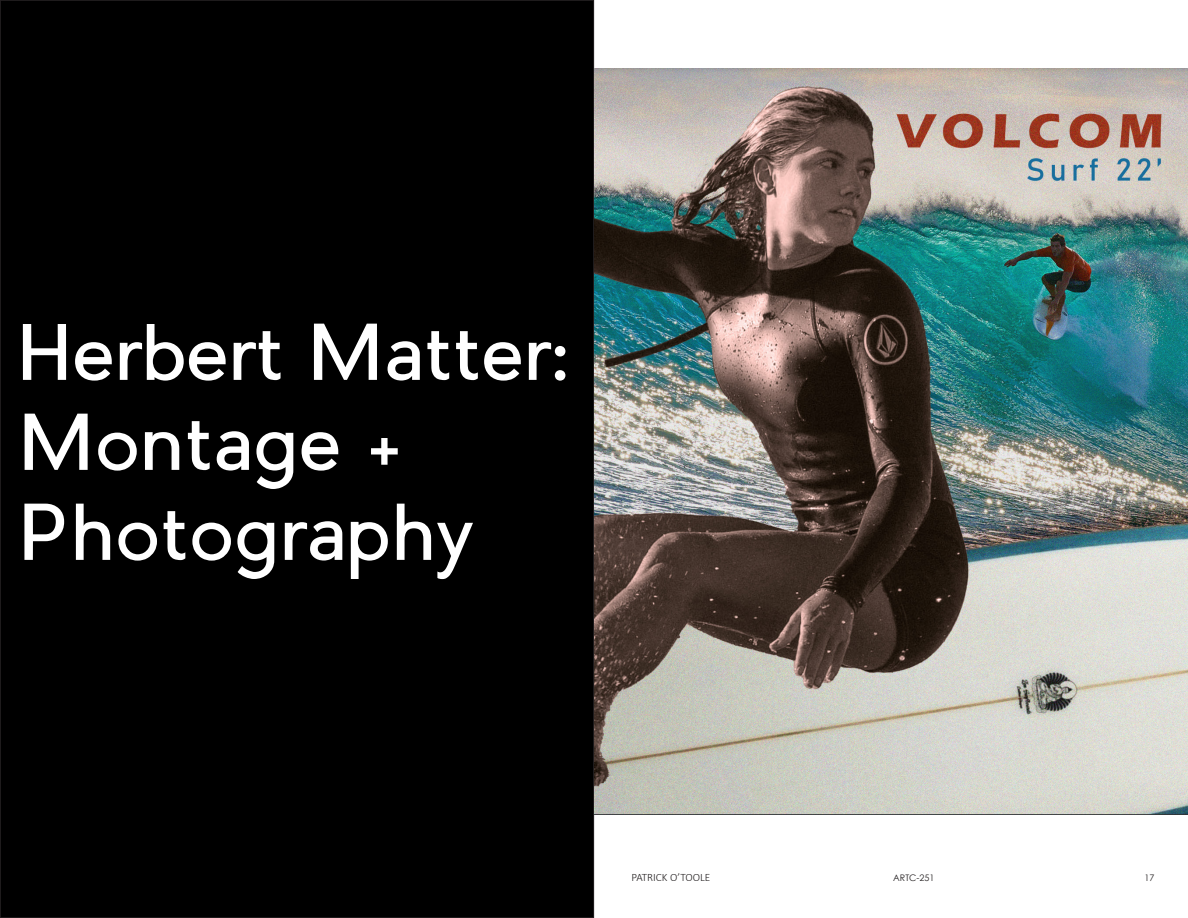
<style>
.page{position:relative;width:1188px;height:918px;background:#fff}
.page>*{position:absolute;margin:0;border:0;box-sizing:border-box;transform-origin:0 0}
.t1{font:75px/90px "Preface Sans";color:#fff}
.t2{font:300 11.25px "Calibri";color:#231f20}
.t3{font:9px "Century Gothic";color:#231f20}
</style>
<div class="page">
<div style="left:0;top:0;width:594px;height:918px;background:#000"></div>
<img style="left:594px;top:69px;width:594px;height:745px">
<p class="t1" style="left:18px;top:307px;width:553px">Herbert Matter:<br>Montage +<br>Photography</p>
<p class="t2" style="left:632px;top:870px;width:80px">PATRICK O’TOOLE</p>
<p class="t3" style="left:893px;top:871px;width:43px">ARTC-251</p>
<p class="t3" style="left:1144px;top:871px;width:11px">17</p>
<p class="t3" style="left:632px;top:871px;width:79px">PATRICK O’TOOLE</p>
</div>
